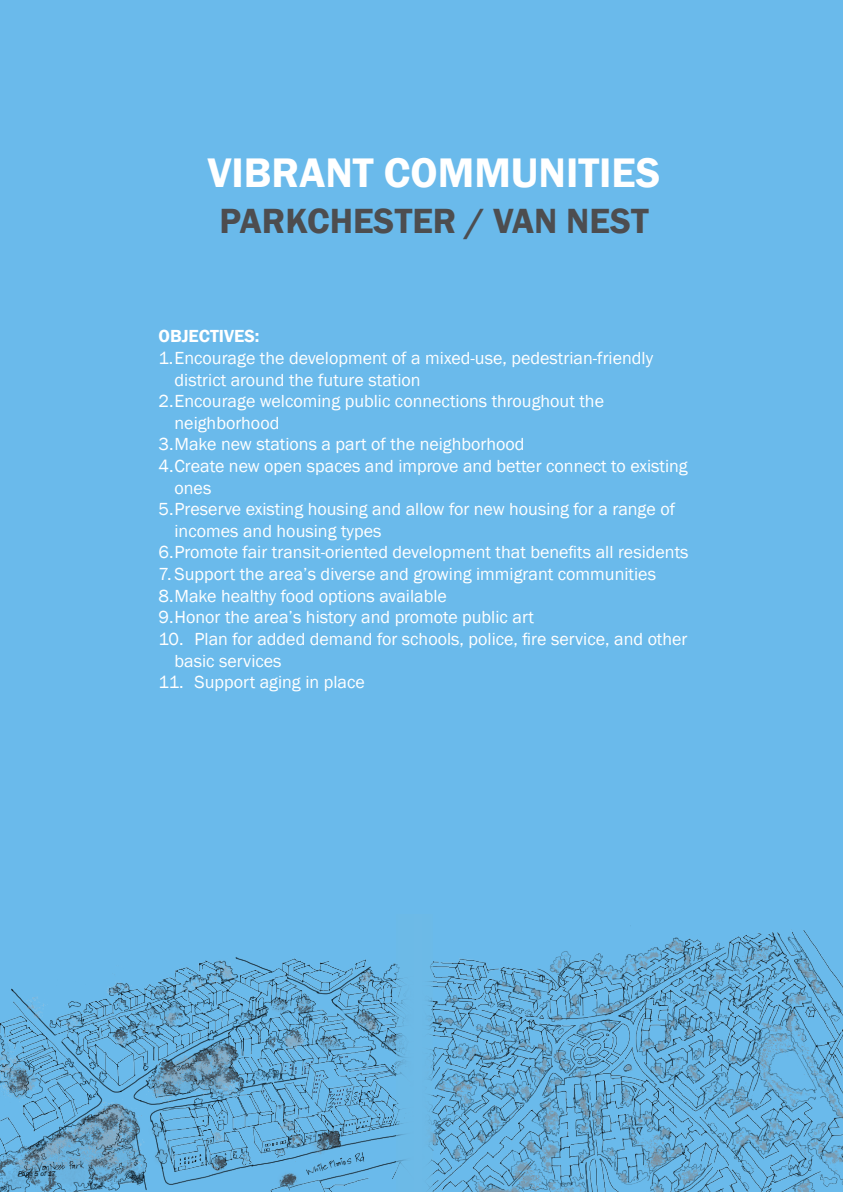
<style>
.page{position:relative;width:843px;height:1192px;background:#fff}
.page>*{position:absolute;margin:0;border:0;box-sizing:border-box;transform-origin:0 0}
.t1{font:600 42.5px "Franklin Gothic";color:#fff}
.t2{font:600 36px "Franklin Gothic";color:#4d4d4f}
.t3{font:18px/21.6px "Franklin Gothic";color:#fff}
.t4{font:600 18px "Franklin Gothic";color:#fff}
.t5{font:italic 7px "Franklin Gothic";color:#000}
</style>
<div class="page">
<div style="left:0;top:0;width:842px;height:1192px;background:#6abaeb"></div>
<img style="left:432px;top:925px;width:410px;height:267px">
<img style="left:0;top:957px;width:396px;height:235px">
<div style="left:396px;top:914px;width:25px;height:278px;background:#6cbae7"></div>
<div style="left:415px;top:914px;width:17px;height:278px;background:#6cbae7"></div>
<h1 class="t1" style="left:208px;top:146px;width:454px">VIBRANT COMMUNITIES</h1>
<h2 class="t2" style="left:219px;top:199px;width:430px">PARKCHESTER / VAN NEST</h2>
<p class="t4" style="left:158px;top:325px;width:102px">OBJECTIVES:</p>
<p class="t3" style="left:158px;top:347px;width:496px">1.Encourage the development of a mixed-use, pedestrian-friendly</p>
<p class="t3" style="left:174px;top:369px;width:248px">district around the future station</p>
<p class="t3" style="left:158px;top:391px;width:447px">2.Encourage welcoming public connections throughout the</p>
<p class="t3" style="left:174px;top:412px;width:106px">neighborhood</p>
<p class="t3" style="left:158px;top:434px;width:367px">3.Make new stations a part of the neighborhood</p>
<p class="t3" style="left:158px;top:455px;width:530px">4.Create new open spaces and improve and better connect to existing</p>
<p class="t3" style="left:174px;top:477px;width:38px">ones</p>
<p class="t3" style="left:158px;top:499px;width:518px">5.Preserve existing housing and allow for new housing for a range of</p>
<p class="t3" style="left:174px;top:520px;width:208px">incomes and housing types</p>
<p class="t3" style="left:158px;top:542px;width:531px">6.Promote fair transit-oriented development that benefits all residents</p>
<p class="t3" style="left:158px;top:563px;width:499px">7. Support the area’s diverse and growing immigrant communities<br>8.Make healthy food options available<br>9.Honor the area’s history and promote public art</p>
<p class="t3" style="left:174px;top:628px;width:514px;text-indent:-16px">10. Plan for added demand for schools, police, fire service, and other basic services</p>
<p class="t3" style="left:158px;top:671px;width:208px">11. Support aging in place</p>
<p class="t5" style="left:18px;top:1169px;width:39px">Page 5 of 17</p>
</div>
